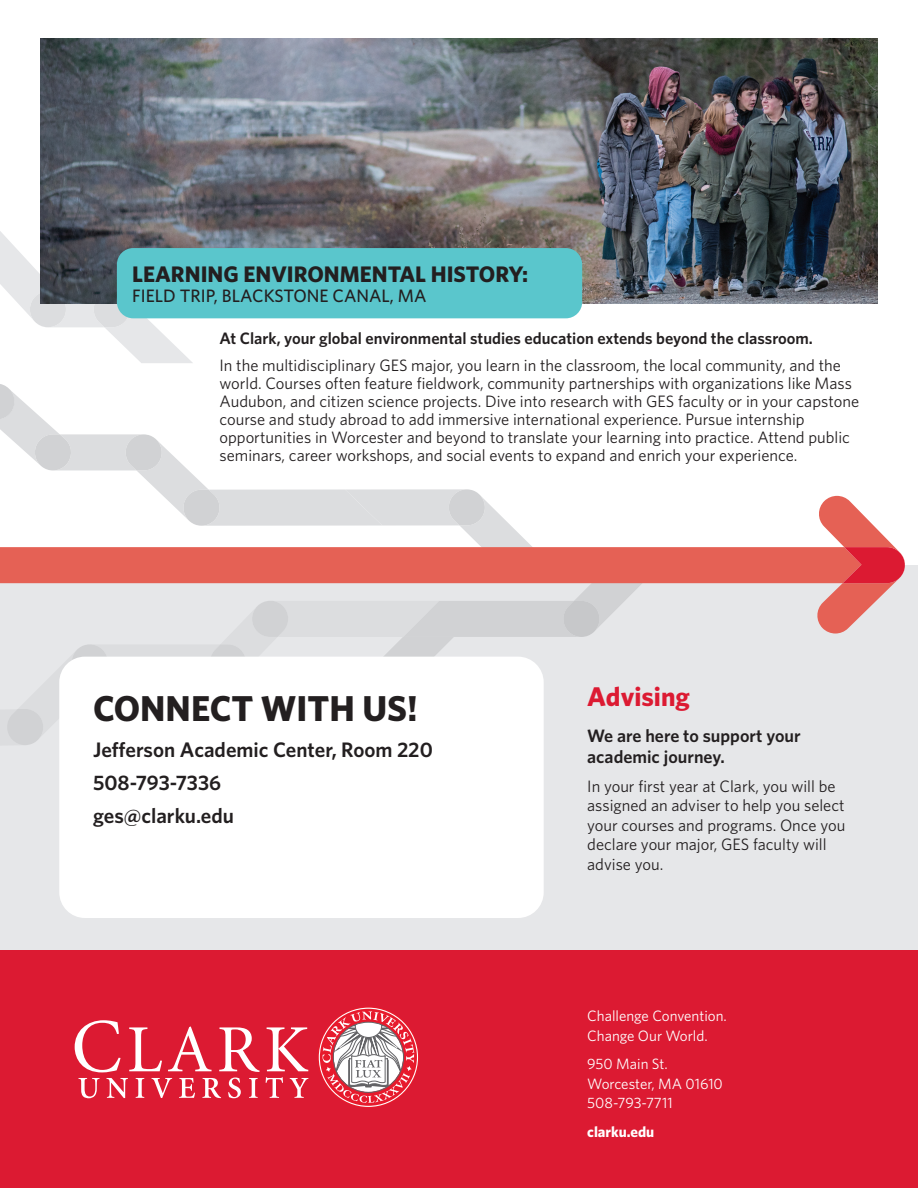
<style>
.page{position:relative;width:918px;height:1188px;background:#fff}
.page>*{position:absolute;margin:0;border:0;box-sizing:border-box;transform-origin:0 0}
.t1{font:700 36px "Whitney";color:#231f20}
.t2{font:700 27px "Whitney";color:#dc1a32}
.t3{font:700 22.5px "Whitney";color:#231f20}
.t4{font:600 21px/33px "Whitney";color:#231f20}
.t5{font:600 18px/21px "Whitney";color:#231f20}
.t6{font:500 18px "Whitney";color:#231f20}
.t7{font:16.5px/18px "Whitney";color:#231f20}
.t8{font:600 16.5px "Whitney";color:#231f20}
.t9{font:15px/19.5px "Whitney";color:#fff}
.t10{font:700 15px "Whitney";color:#fff}
</style>
<div class="page">
<div style="left:0;top:565px;width:918px;height:385px;background:#e6e7e9"></div>
<svg style="left:0;top:202px;width:193px;height:161px"></svg>
<img style="left:41px;top:39px;width:837px;height:264px">
<div style="left:0;top:950px;width:918px;height:238px;background:#dc1a32"></div>
<div style="left:117px;top:248px;width:465px;height:70px;background:#5ac6cc;border-radius:16px"></div>
<div style="left:59px;top:657px;width:485px;height:261px;background:#fff;border-radius:26px"></div>
<svg style="left:0;top:384px;width:905px;height:361px"></svg>
<svg style="left:319px;top:1008px;width:99px;height:99px"></svg>
<svg style="left:75px;top:1020px;width:46px;height:52px"></svg>
<svg style="left:129px;top:1027px;width:33px;height:44px"></svg>
<svg style="left:168px;top:1026px;width:44px;height:45px"></svg>
<svg style="left:219px;top:1027px;width:41px;height:45px"></svg>
<svg style="left:267px;top:1027px;width:41px;height:44px"></svg>
<svg style="left:78px;top:1078px;width:22px;height:20px"></svg>
<svg style="left:106px;top:1078px;width:22px;height:20px"></svg>
<svg style="left:136px;top:1078px;width:8px;height:20px"></svg>
<svg style="left:152px;top:1078px;width:20px;height:20px"></svg>
<svg style="left:179px;top:1078px;width:16px;height:20px"></svg>
<svg style="left:202px;top:1078px;width:19px;height:20px"></svg>
<svg style="left:228px;top:1078px;width:13px;height:20px"></svg>
<svg style="left:249px;top:1078px;width:9px;height:20px"></svg>
<svg style="left:266px;top:1077px;width:17px;height:21px"></svg>
<svg style="left:290px;top:1078px;width:18px;height:20px"></svg>
<h3 class="t3" style="left:132px;top:260px;width:398px">LEARNING ENVIRONMENTAL HISTORY:</h3>
<p class="t6" style="left:132px;top:284px;width:296px">FIELD TRIP, BLACKSTONE CANAL, MA</p>
<p class="t8" style="left:220px;top:327px;width:595px">At Clark, your global environmental studies education extends beyond the classroom.</p>
<p class="t7" style="left:220px;top:356px;width:641px">In the multidisciplinary GES major, you learn in the classroom, the local community, and the world. Courses often feature fieldwork, community partnerships with organizations like Mass Audubon, and citizen science projects. Dive into research with GES faculty or in your capstone course and study abroad to add immersive international experience. Pursue internship opportunities in Worcester and beyond to translate your learning into practice. Attend public seminars, career workshops, and social events to expand and enrich your experience.</p>
<h1 class="t1" style="left:93px;top:684px;width:326px">CONNECT WITH US!</h1>
<p class="t4" style="left:93px;top:733px;width:341px">Jefferson Academic Center, Room 220<br>508-793-7336<br>ges@clarku.edu</p>
<h2 class="t2" style="left:587px;top:679px;width:104px">Advising</h2>
<p class="t5" style="left:587px;top:725px;width:215px">We are here to support your academic journey.</p>
<p class="t7" style="left:587px;top:776px;width:260px;line-height:19.5px">In your first year at Clark, you will be assigned an adviser to help you select your courses and programs. Once you declare your major, GES faculty will advise you.</p>
<p class="t9" style="left:587px;top:1006px;width:141px">Challenge Convention.<br>Change Our World.</p>
<p class="t9" style="left:587px;top:1054px;width:137px">950 Main St.<br>Worcester, MA 01610<br>508-793-7711</p>
<p class="t10" style="left:587px;top:1122px;width:69px">clarku.edu</p>
</div>
